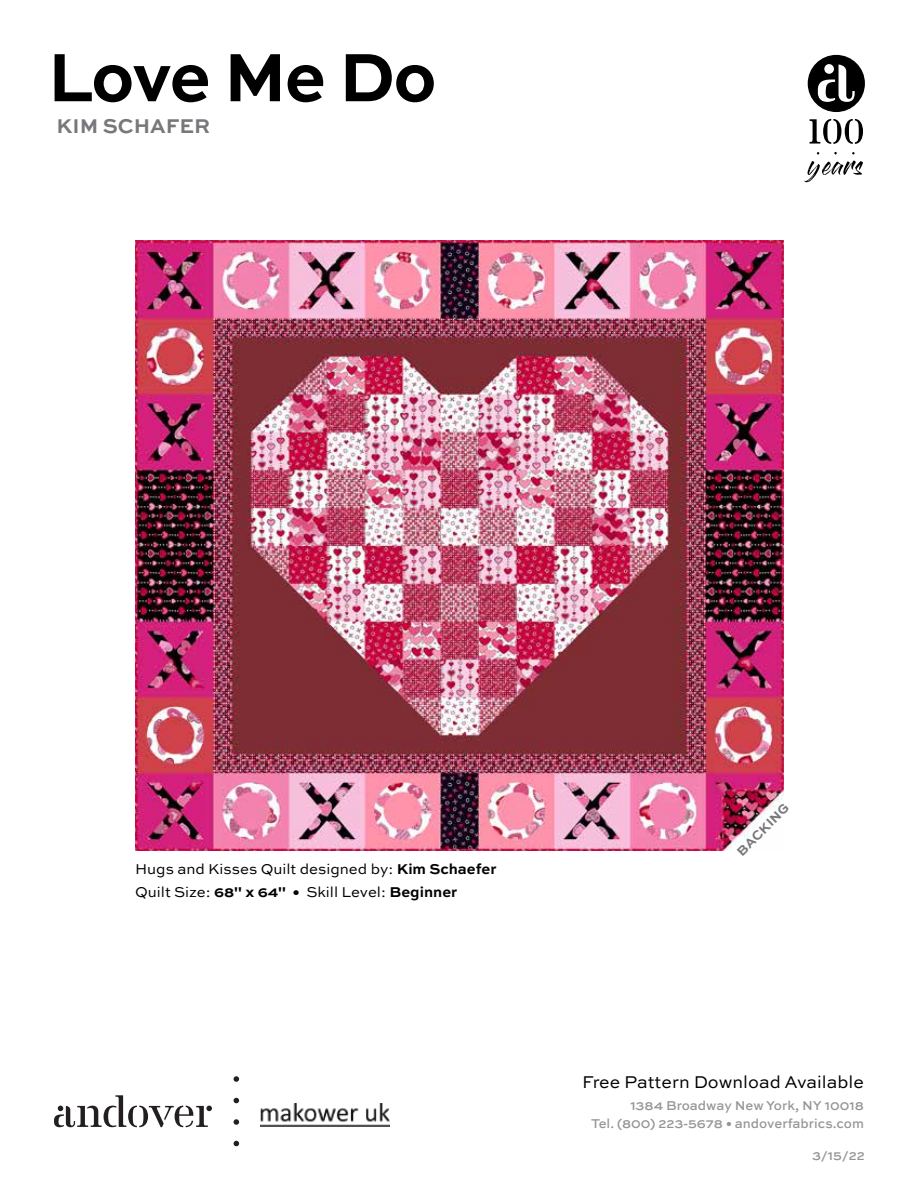
<style>
.page{position:relative;width:919px;height:1188px;background:#fff}
.page>*{position:absolute;margin:0;border:0;box-sizing:border-box;transform-origin:0 0}
.t1{font:700 72px "Sweet Sans";letter-spacing:-.035em;color:#000}
.t2{font:700 21px "Sweet Sans Pro";color:#77787b}
.t3{font:18px "Sweet Sans";color:#000}
.t4{font:15px/22.5px "Sweet Sans Pro";color:#000}
.t5{font:500 13.5px/18px "Sweet Sans Pro";color:#939598;text-align:right}
.t6{font:700 13.5px "Sweet Sans Pro";color:#77787b}
.s1{font-weight:700}
</style>
<div class="page">
<img style="left:135px;top:240px;width:648px;height:610px">
<svg style="left:233px;top:1141px;width:6px;height:5px"></svg>
<svg style="left:233px;top:1119px;width:6px;height:6px"></svg>
<svg style="left:233px;top:1098px;width:6px;height:5px"></svg>
<svg style="left:233px;top:1076px;width:6px;height:6px"></svg>
<svg style="left:54px;top:1095px;width:158px;height:32px"></svg>
<img style="left:260px;top:1103px;width:129px;height:24px">
<div style="left:807px;top:55px;width:57px;height:57px;background:#000;border-radius:50%"></div>
<svg style="left:817px;top:65px;width:37px;height:37px"></svg>
<svg style="left:823px;top:64px;width:10px;height:10px"></svg>
<svg style="left:809px;top:119px;width:53px;height:25px"></svg>
<svg style="left:804px;top:160px;width:58px;height:22px"></svg>
<h1 class="t1" style="left:47px;top:36px;width:391px">Love Me Do</h1>
<h2 class="t2" style="left:57px;top:110px;width:155px">KIM SCHAFER</h2>
<p class="t4" style="left:135px;top:858px;width:362px">Hugs and Kisses Quilt designed by: <span class="s1">Kim Schaefer<br></span>Quilt Size: <span class="s1">68" x 64" •</span> Skill Level: <span class="s1">Beginner</span></p>
<p class="t6" style="left:731px;top:846px;width:70px;rotate:-45deg">BACKING</p>
<p class="t3" style="left:581px;top:1071px;width:283px">Free Pattern Download Available</p>
<p class="t5" style="left:590px;top:1096px;width:274px">1384 Broadway New York, NY 10018<br>Tel. (800) 223-5678 • andoverfabrics.com</p>
<p class="t5" style="left:811px;top:1146px;width:54px">3/15/22</p>
</div>
